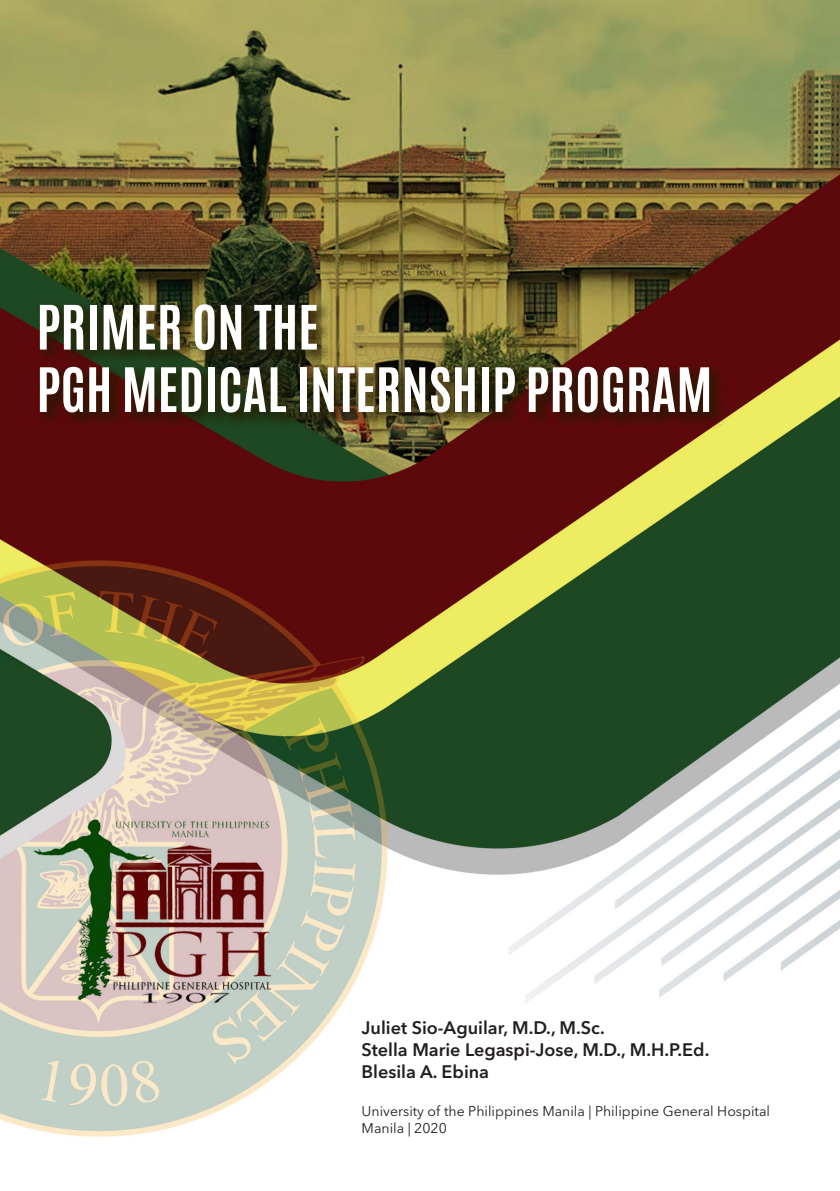
<style>
.page{position:relative;width:840px;height:1191px;background:#fff}
.page>*{position:absolute;margin:0;border:0;box-sizing:border-box;transform-origin:0 0}
.t1{font:700 52px "Antonio";color:#fff}
.t2{font:600 18px "Avenir Next LT Pro";color:#231f20}
.t3{font:14px "Avenir Next LT Pro";color:#231f20}
</style>
<div class="page">
<img style="left:0;top:0;width:839px;height:1137px">
<div style="left:35px;top:298px;width:692px;height:131px;background:#231a00;opacity:.75"></div>
<p class="t1" style="left:36px;top:288px;width:284px">PRIMER ON THE</p>
<p class="t1" style="left:36px;top:350px;width:677px">PGH MEDICAL INTERNSHIP PROGRAM</p>
<p class="t2" style="left:361px;top:1017px;width:244px">Juliet Sio-Aguilar, M.D., M.Sc.</p>
<p class="t2" style="left:361px;top:1038px;width:349px">Stella Marie Legaspi-Jose, M.D., M.H.P.Ed.</p>
<p class="t2" style="left:361px;top:1060px;width:129px">Blesila A. Ebina</p>
<p class="t3" style="left:361px;top:1102px;width:409px">University of the Philippines Manila | Philippine General Hospital</p>
<p class="t3" style="left:361px;top:1119px;width:87px">Manila | 2020</p>
</div>
